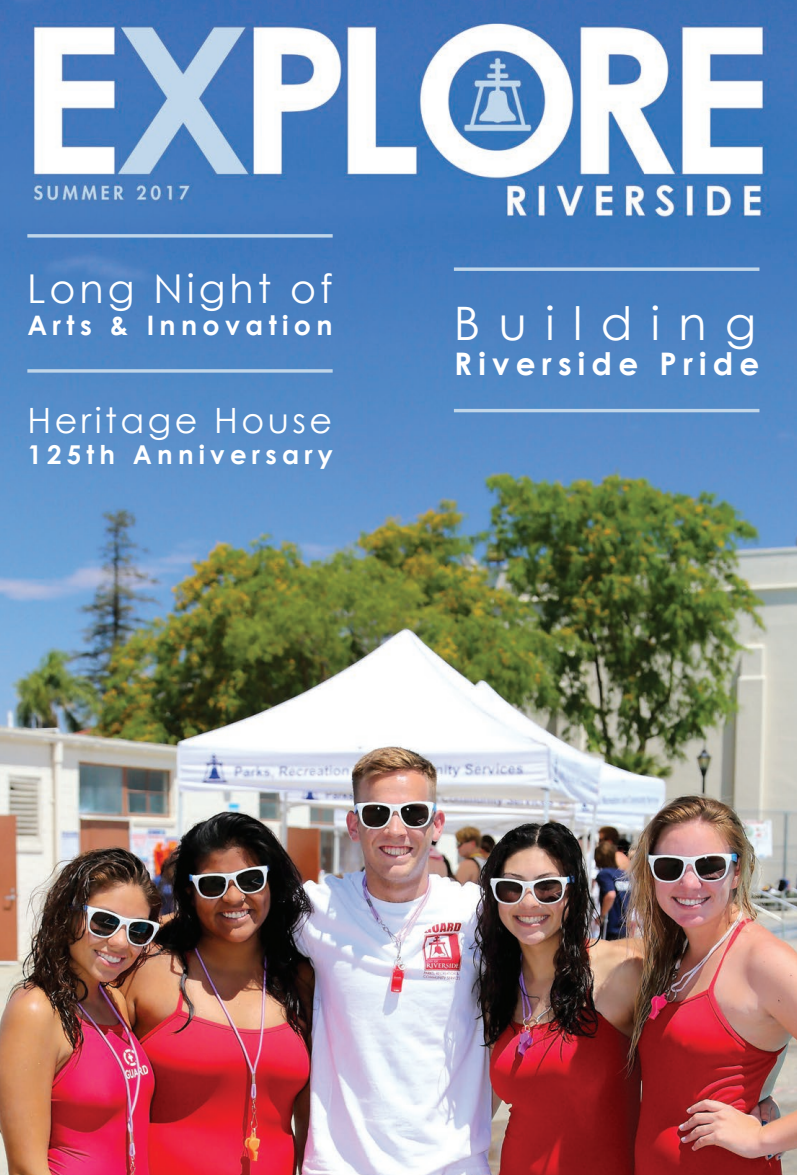
<style>
.page{position:relative;width:797px;height:1175px;background:#fff}
.page>*{position:absolute;margin:0;border:0;box-sizing:border-box;transform-origin:0 0}
.t1{font:46.2px "Century Gothic";letter-spacing:.4em;color:#fff}
.t2{font:39.75px "Century Gothic";letter-spacing:.1em;color:#fff}
.t3{font:34.8px "Century Gothic";letter-spacing:.1em;color:#fff}
.t4{font:700 31.05px "Century Gothic";letter-spacing:.2em;color:#fff}
.t5{font:700 26.85px "Century Gothic";letter-spacing:.2em;color:#fff}
.t6{font:700 25.95px "Century Gothic";letter-spacing:.2em;color:#fff}
</style>
<div class="page">
<img style="left:0;top:0;width:796px;height:1174px">
<hr style="left:27px;top:234px;width:305px;height:3px;background:#bfd5e9">
<hr style="left:27px;top:369px;width:305px;height:3px;background:#bfd5e9">
<svg style="left:454px;top:267px;width:305px;height:4px"></svg>
<hr style="left:454px;top:409px;width:305px;height:3px;background:#bfd5e9">
<h2 class="t2" style="left:27px;top:260px;width:307px">Long Night of</h2>
<p class="t5" style="left:27px;top:305px;width:307px">Arts &amp; Innovation</p>
<h3 class="t3" style="left:27px;top:396px;width:306px">Heritage House</h3>
<p class="t6" style="left:27px;top:435px;width:307px">125th Anniversary</p>
<h1 class="t1" style="left:454px;top:290px;width:304px">Building</h1>
<p class="t4" style="left:454px;top:340px;width:307px">Riverside Pride</p>
</div>
